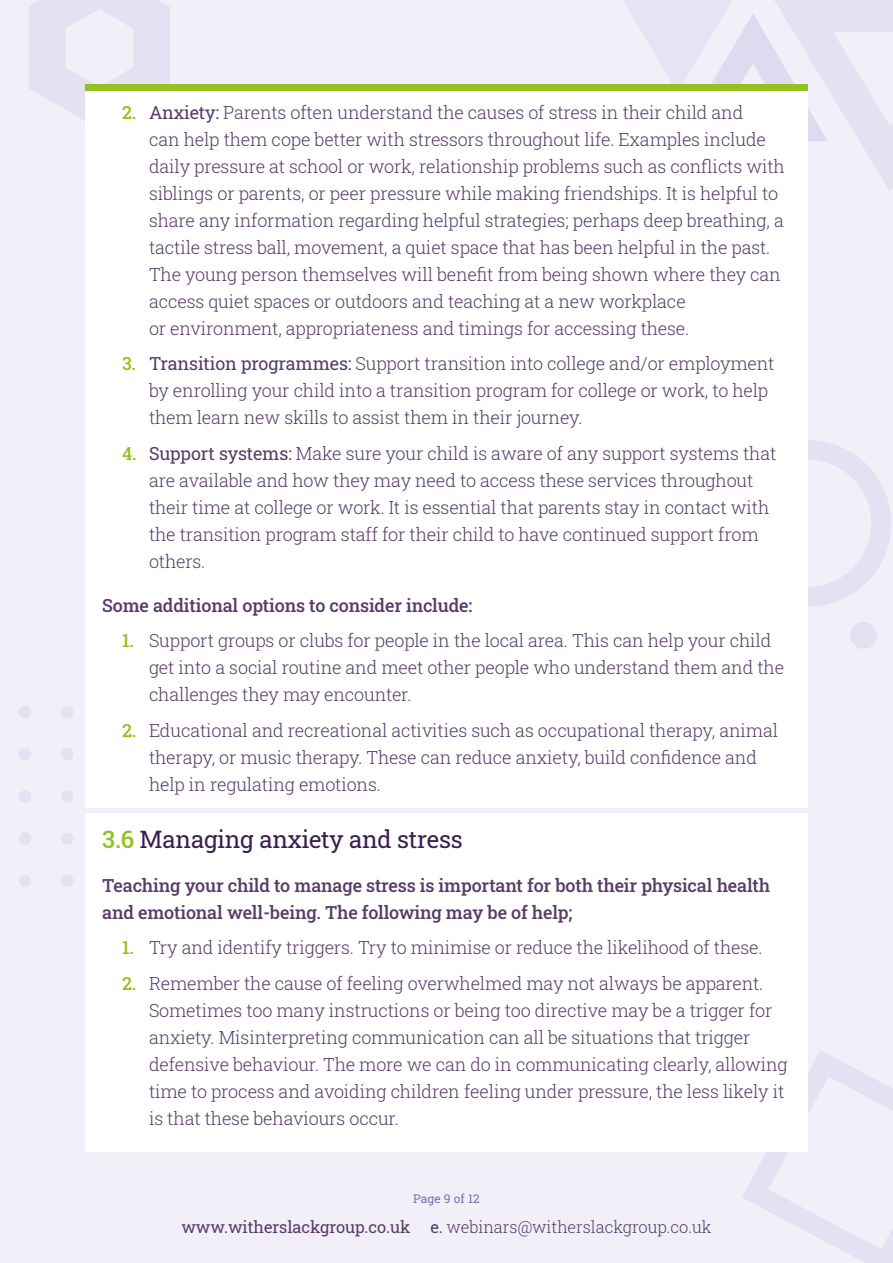
<style>
.page{position:relative;width:893px;height:1263px;background:#f1f0f9}
.page>*{position:absolute;margin:0;border:0;box-sizing:border-box;transform-origin:0 0}
.t1{font:24px "Roboto Slab";letter-spacing:-.01em;color:#3a2050}
.t2{font:300 18px/27px "Roboto Slab";letter-spacing:-.01em;color:#573c67}
.t3{font:500 18px/27px "Roboto Slab";letter-spacing:-.01em;color:#573c67}
.t4{font:300 16.5px "Roboto Slab";letter-spacing:-.005em;color:#573c67}
.t5{font:12px "Roboto Slab";letter-spacing:.01em;color:#7672b4}
.s1{font-weight:500;color:#95c11f}
.s2{font-weight:400}
</style>
<div class="page">
<svg style="left:743px;top:1051px;width:150px;height:212px"></svg>
<svg style="left:29px;top:0;width:141px;height:121px"></svg>
<svg style="left:808px;top:440px;width:83px;height:167px"></svg>
<div style="left:850px;top:622px;width:27px;height:27px;background:#e3e1f2;border-radius:50%"></div>
<div style="left:61px;top:706px;width:12px;height:12px;background:#e3e1f2;border-radius:50%"></div>
<div style="left:61px;top:748px;width:12px;height:12px;background:#e3e1f2;border-radius:50%"></div>
<div style="left:61px;top:790px;width:12px;height:13px;background:#e3e1f2;border-radius:50%"></div>
<div style="left:61px;top:832px;width:12px;height:13px;background:#e3e1f2;border-radius:50%"></div>
<div style="left:61px;top:875px;width:12px;height:12px;background:#e3e1f2;border-radius:50%"></div>
<div style="left:19px;top:706px;width:12px;height:12px;background:#e3e1f2;border-radius:50%"></div>
<div style="left:19px;top:748px;width:12px;height:12px;background:#e3e1f2;border-radius:50%"></div>
<div style="left:19px;top:790px;width:12px;height:13px;background:#e3e1f2;border-radius:50%"></div>
<div style="left:19px;top:832px;width:12px;height:13px;background:#e3e1f2;border-radius:50%"></div>
<div style="left:19px;top:875px;width:12px;height:12px;background:#e3e1f2;border-radius:50%"></div>
<svg style="left:623px;top:0;width:270px;height:191px"></svg>
<div style="left:85px;top:89px;width:723px;height:1063px;background:#fff"></div>
<div style="left:85px;top:85px;width:723px;height:6px;background:#95c11f"></div>
<hr style="left:81px;top:808px;width:731px;height:4px;background:#f1f0f9">
<p class="t2" style="left:149px;top:98px;width:637px;text-indent:-27px"><span class="s1">2.</span> <span class="s2">Anxiety:</span> Parents often understand the causes of stress in their child and<br>can help them cope better with stressors throughout life. Examples include daily pressure at school or work, relationship problems such as conflicts with siblings or parents, or peer pressure while making friendships. It is helpful to share any information regarding helpful strategies; perhaps deep breathing, a tactile stress ball, movement, a quiet space that has been helpful in the past.<br>The young person themselves will benefit from being shown where they can access quiet spaces or outdoors and teaching at a new workplace<br>or environment, appropriateness and timings for accessing these.</p>
<p class="t2" style="left:149px;top:350px;width:627px;text-indent:-27px"><span class="s1">3.</span> <span class="s2">Transition programmes:</span> Support transition into college and/or employment by enrolling your child into a transition program for college or work, to help them learn new skills to assist them in their journey.</p>
<p class="t2" style="left:149px;top:439px;width:629px;text-indent:-27px"><span class="s1">4.</span> <span class="s2">Support systems:</span> Make sure your child is aware of any support systems that are available and how they may need to access these services throughout their time at college or work. It is essential that parents stay in contact with the transition program staff for their child to have continued support from others.</p>
<p class="t3" style="left:102px;top:591px;width:372px">Some additional options to consider include:</p>
<p class="t2" style="left:149px;top:627px;width:637px;text-indent:-27px"><span class="s1">1.</span> Support groups or clubs for people in the local area. This can help your child get into a social routine and meet other people who understand them and the challenges they may encounter.</p>
<p class="t2" style="left:149px;top:716px;width:631px;text-indent:-27px"><span class="s1">2.</span> Educational and recreational activities such as occupational therapy, animal therapy, or music therapy. These can reduce anxiety, build confidence and help in regulating emotions.</p>
<h1 class="t1" style="left:102px;top:822px;width:362px"><span class="s1">3.6</span> Managing anxiety and stress</h1>
<p class="t3" style="left:102px;top:871px;width:670px">Teaching your child to manage stress is important for both their physical health and emotional well-being. The following may be of help;</p>
<p class="t2" style="left:122px;top:934px;width:642px"><span class="s1">1.</span> Try and identify triggers. Try to minimise or reduce the likelihood of these.</p>
<p class="t2" style="left:149px;top:969px;width:640px;text-indent:-27px"><span class="s1">2.</span> Remember the cause of feeling overwhelmed may not always be apparent.<br>Sometimes too many instructions or being too directive may be a trigger for anxiety. Misinterpreting communication can all be situations that trigger defensive behaviour. The more we can do in communicating clearly, allowing time to process and avoiding children feeling under pressure, the less likely it is that these behaviours occur.</p>
<p class="t5" style="left:413px;top:1191px;width:68px">Page 9 of 12</p>
<p class="t4" style="left:181px;top:1215px;width:532px"><span class="s2">www.witherslackgroup.co.uk e.</span> webinars@witherslackgroup.co.uk</p>
</div>
